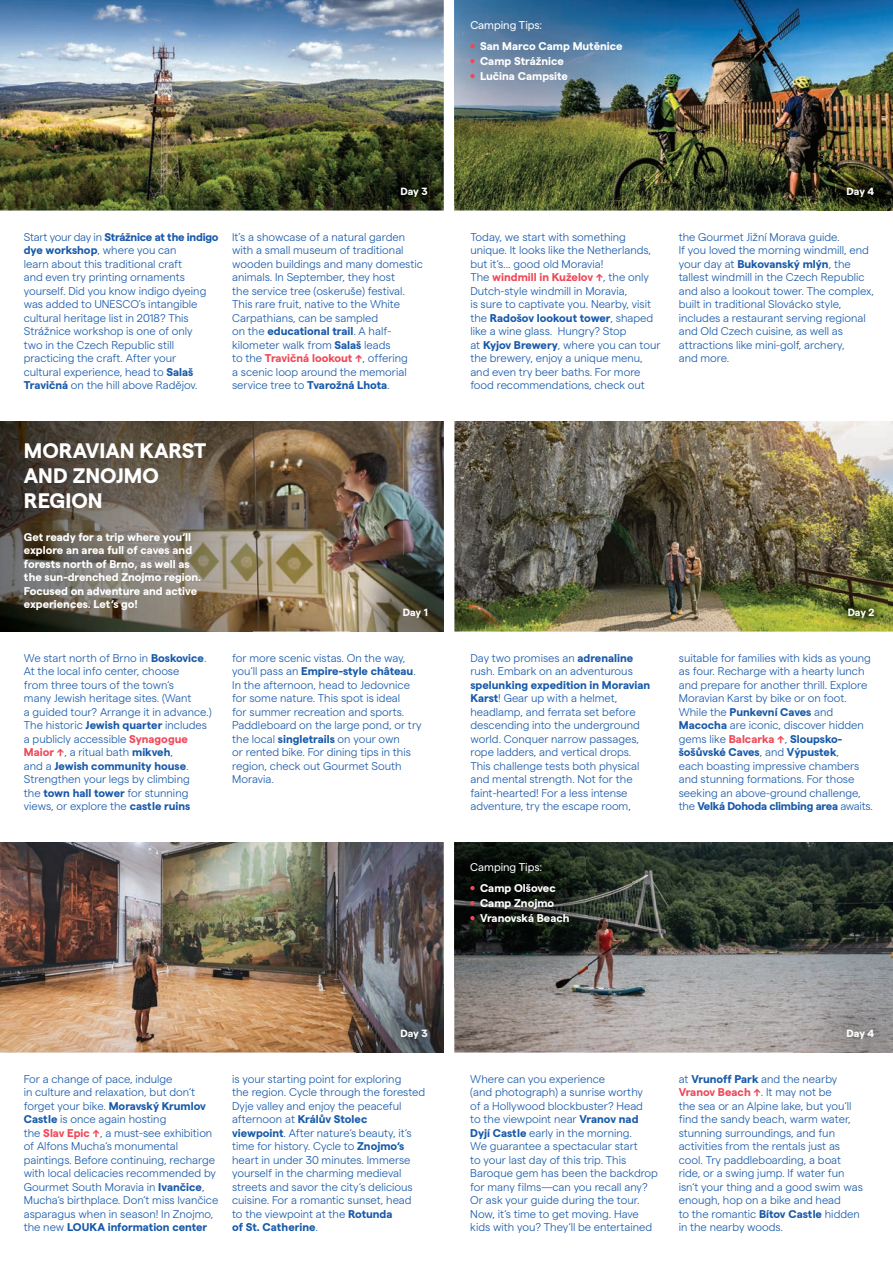
<style>
.page{position:relative;width:893px;height:1263px;background:#fff}
.page>*{position:absolute;margin:0;border:0;box-sizing:border-box;transform-origin:0 0}
.t1{font:700 21px/25.2px "Matter SQ";color:#fff}
.t2{font:300 11.25px/13.5px "Matter SQ";color:#185aaa}
.t3{font:700 11.25px/13.5px "Matter SQ";color:#fff}
.t4{font:11.25px "Matter SQ";letter-spacing:-.005em;color:#fff}
.t5{font:700 10.5px "Matter SQ";letter-spacing:-.01em;color:#fff}
.s1{font-weight:700}
.s2{font-weight:700;color:#ef4858}
</style>
<div class="page">
<img style="left:0;top:421px;width:444px;height:210px">
<img style="left:454px;top:421px;width:439px;height:210px">
<img style="left:0;top:631px;width:404px;height:1px">
<img style="left:351px;top:555px;width:92px;height:76px">
<img style="left:835px;top:594px;width:52px;height:37px">
<img style="left:454px;top:842px;width:439px;height:210px">
<img style="left:0;top:842px;width:444px;height:210px">
<img style="left:356px;top:984px;width:87px;height:68px">
<img style="left:794px;top:975px;width:99px;height:77px">
<img style="left:454px;top:842px;width:177px;height:146px">
<svg style="left:470px;top:886px;width:5px;height:4px"></svg>
<svg style="left:470px;top:901px;width:5px;height:4px"></svg>
<svg style="left:470px;top:916px;width:5px;height:4px"></svg>
<img style="left:454px;top:0;width:439px;height:210px">
<img style="left:0;top:0;width:444px;height:210px">
<img style="left:388px;top:173px;width:52px;height:37px">
<img style="left:817px;top:156px;width:76px;height:54px">
<img style="left:454px;top:0;width:287px;height:205px">
<svg style="left:470px;top:44px;width:5px;height:4px"></svg>
<svg style="left:470px;top:59px;width:5px;height:4px"></svg>
<svg style="left:470px;top:74px;width:5px;height:4px"></svg>
<p class="t4" style="left:470px;top:17px;width:73px">Camping Tips:</p>
<p class="t3" style="left:480px;top:38px;width:144px;line-height:15px">San Marco Camp Mutěnice<br>Camp Strážnice<br>Lučina Campsite</p>
<p class="t5" style="left:401px;top:183px;width:29px">Day 3</p>
<p class="t5" style="left:847px;top:183px;width:29px">Day 4</p>
<p class="t2" style="left:24px;top:229px;width:196px">Start your day in <span class="s1">Strážnice at the indigo dye workshop</span>, where you can<br>learn about this traditional craft<br>and even try printing ornaments yourself. Did you know indigo dyeing was added to UNESCO’s intangible cultural heritage list in 2018? This Strážnice workshop is one of only<br>two in the Czech Republic still practicing the craft. After your<br>cultural experience, head to <span class="s1">Salaš Travičná</span> on the hill above Radějov.</p>
<p class="t2" style="left:232px;top:229px;width:192px">It’s a showcase of a natural garden with a small museum of traditional wooden buildings and many domestic animals. In September, they host<br>the service tree (oskeruše) festival.<br>This rare fruit, native to the White Carpathians, can be sampled<br>on the <span class="s1">educational trail</span>. A half&shy;kilometer walk from <span class="s1">Salaš</span> leads<br>to the <span class="s2">Travičná lookout ↑</span>, offering<br>a scenic loop around the memorial service tree to <span class="s1">Tvarožná Lhota</span>.</p>
<p class="t2" style="left:470px;top:229px;width:192px">Today, we start with something unique. It looks like the Netherlands, but it‘s... good old Moravia!<br>The <span class="s2">windmill in Kuželov ↑</span>, the only Dutch-style windmill in Moravia,<br>is sure to captivate you. Nearby, visit the <span class="s1">Radošov lookout tower</span>, shaped like a wine glass. Hungry? Stop<br>at <span class="s1">Kyjov Brewery</span>, where you can tour the brewery, enjoy a unique menu, and even try beer baths. For more food recommendations, check out</p>
<p class="t2" style="left:679px;top:229px;width:197px">the Gourmet Jižní Morava guide.<br>If you loved the morning windmill, end your day at <span class="s1">Bukovanský mlýn</span>, the tallest windmill in the Czech Republic and also a lookout tower. The complex, built in traditional Slovácko style, includes a restaurant serving regional and Old Czech cuisine, as well as attractions like mini-golf, archery,<br>and more.</p>
<h1 class="t1" style="left:24px;top:436px;width:184px">MORAVIAN KARST<br>AND ZNOJMO<br>REGION</h1>
<p class="t3" style="left:24px;top:529px;width:179px">Get ready for a trip where you‘ll explore an area full of caves and forests north of Brno, as well as the sun-drenched Znojmo region.<br>Focused on adventure and active experiences. Let‘s go!</p>
<p class="t5" style="left:403px;top:605px;width:27px">Day 1</p>
<p class="t5" style="left:848px;top:604px;width:29px">Day 2</p>
<p class="t2" style="left:24px;top:650px;width:189px">We start north of Brno in <span class="s1">Boskovice</span>.<br>At the local info center, choose<br>from three tours of the town‘s<br>many Jewish heritage sites. (Want<br>a guided tour? Arrange it in advance.)<br>The historic <span class="s1">Jewish quarter</span> includes a publicly accessible <span class="s2">Synagogue Maior ↑</span>, a ritual bath <span class="s1">mikveh</span>,<br>and a <span class="s1">Jewish community house</span>.<br>Strengthen your legs by climbing<br>the <span class="s1">town hall tower</span> for stunning views, or explore the <span class="s1">castle ruins</span></p>
<p class="t2" style="left:232px;top:650px;width:191px">for more scenic vistas. On the way, you‘ll pass an <span class="s1">Empire-style château</span>.<br>In the afternoon, head to Jedovnice for some nature. This spot is ideal<br>for summer recreation and sports.<br>Paddleboard on the large pond, or try the local <span class="s1">singletrails</span> on your own<br>or rented bike. For dining tips in this region, check out Gourmet South<br>Moravia.</p>
<p class="t2" style="left:470px;top:650px;width:164px">Day two promises an <span class="s1">adrenaline </span>rush. Embark on an adventurous</p>
<p class="t2" style="left:470px;top:677px;width:181px"><span class="s1">spelunking expedition in Moravian Karst</span>! Gear up with a helmet, headlamp, and ferrata set before descending into the underground world. Conquer narrow passages, rope ladders, and vertical drops.<br>This challenge tests both physical and mental strength. Not for the faint-hearted! For a less intense adventure, try the escape room,</p>
<p class="t4" style="left:470px;top:859px;width:73px">Camping Tips:</p>
<p class="t3" style="left:480px;top:880px;width:91px;line-height:15px">Camp Olšovec<br>Camp Znojmo<br>Vranovská Beach</p>
<p class="t2" style="left:679px;top:650px;width:196px">suitable for families with kids as young as four. Recharge with a hearty lunch and prepare for another thrill. Explore Moravian Karst by bike or on foot.<br>While the <span class="s1">Punkevní Caves</span> and <span class="s1">Macocha</span> are iconic, discover hidden gems like <span class="s2">Balcarka ↑</span>, <span class="s1">Sloupsko&shy;šošůvské Caves</span>, and <span class="s1">Výpustek</span>,<br>each boasting impressive chambers and stunning formations. For those seeking an above-ground challenge, the <span class="s1">Velká Dohoda climbing area</span> awaits.</p>
<p class="t5" style="left:400px;top:1025px;width:29px">Day 3</p>
<p class="t5" style="left:847px;top:1025px;width:29px">Day 4</p>
<p class="t2" style="left:24px;top:1071px;width:196px">For a change of pace, indulge<br>in culture and relaxation, but don‘t forget your bike. <span class="s1">Moravský Krumlov Castle</span> is once again hosting<br>the <span class="s2">Slav Epic ↑</span>, a must-see exhibition of Alfons Mucha‘s monumental paintings. Before continuing, recharge with local delicacies recommended by Gourmet South Moravia in <span class="s1">Ivančice</span>, Mucha‘s birthplace. Don‘t miss Ivančice asparagus when in season! In Znojmo, the new <span class="s1">LOUKA information center</span></p>
<p class="t2" style="left:232px;top:1071px;width:195px">is your starting point for exploring<br>the region. Cycle through the forested Dyje valley and enjoy the peaceful afternoon at <span class="s1">Králův Stolec<br>viewpoint</span>. After nature‘s beauty, it‘s time for history. Cycle to <span class="s1">Znojmo‘s </span>heart in under 30 minutes. Immerse yourself in the charming medieval streets and savor the city‘s delicious cuisine. For a romantic sunset, head<br>to the viewpoint at the <span class="s1">Rotunda<br>of St. Catherine</span>.</p>
<p class="t2" style="left:470px;top:1071px;width:189px">Where can you experience<br>(and photograph) a sunrise worthy<br>of a Hollywood blockbuster? Head<br>to the viewpoint near <span class="s1">Vranov nad<br>Dyjí Castle</span> early in the morning.<br>We guarantee a spectacular start<br>to your last day of this trip. This<br>Baroque gem has been the backdrop for many films—can you recall any?<br>Or ask your guide during the tour.<br>Now, it‘s time to get moving. Have kids with you? They‘ll be entertained</p>
<p class="t2" style="left:679px;top:1071px;width:186px">at <span class="s1">Vrunoff Park</span> and the nearby<br><span class="s2">Vranov Beach ↑</span>. It may not be<br>the sea or an Alpine lake, but you‘ll find the sandy beach, warm water, stunning surroundings, and fun activities from the rentals just as cool. Try paddleboarding, a boat ride, or a swing jump. If water fun isn‘t your thing and a good swim was enough, hop on a bike and head<br>to the romantic <span class="s1">Bítov Castle</span> hidden in the nearby woods.</p>
</div>
